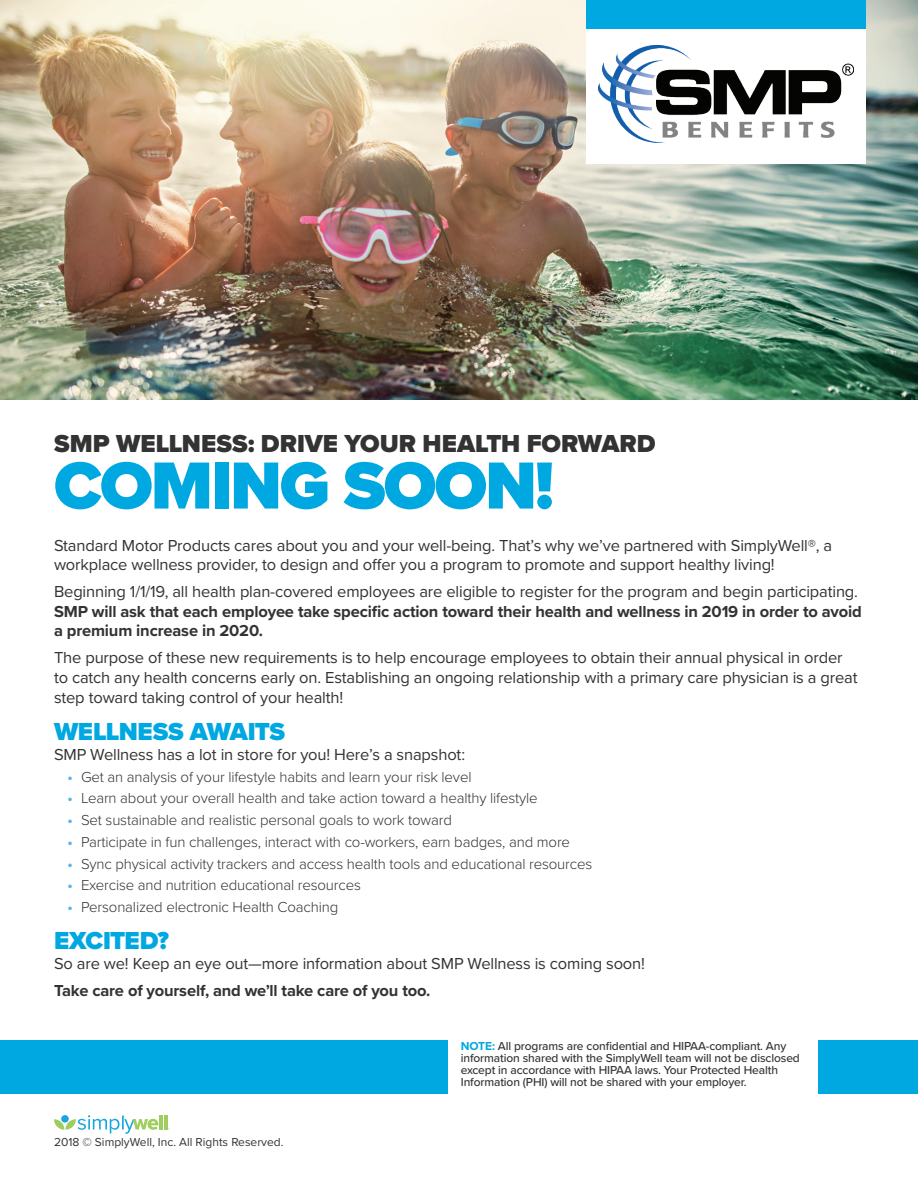
<style>
.page{position:relative;width:918px;height:1188px;background:#fff}
.page>*{position:absolute;margin:0;border:0;box-sizing:border-box;transform-origin:0 0}
.t1{font:900 69px "Proxima Nova";letter-spacing:-.03em;color:#00a8e1}
.t2{font:900 25.5px "Proxima Nova";color:#323332}
.t3{font:900 25.5px "Proxima Nova";letter-spacing:-.015em;color:#00a8e1}
.t4{font:16.5px/19.8px "Proxima Nova";letter-spacing:-.01em;color:#323332}
.t5{font:700 16.5px/19.8px "Proxima Nova";letter-spacing:-.01em;color:#323332}
.t6{font:300 15px "Proxima Nova";letter-spacing:-.01em;color:#323332}
.t7{font:500 12px/12px "Proxima Nova";letter-spacing:-.01em;color:#323332}
.t8{font:12px "Proxima Nova";color:#323332}
.s1{font-weight:700;color:#5ab4e5}
.s2{font-weight:700;color:#00a8e1}
</style>
<div class="page">
<img style="left:0;top:0;width:918px;height:399px">
<div style="left:0;top:1040px;width:448px;height:54px;background:#00a8e1"></div>
<div style="left:819px;top:1040px;width:99px;height:54px;background:#00a8e1"></div>
<svg style="left:54px;top:1115px;width:104px;height:19px"></svg>
<hr style="left:159px;top:1115px;width:4px;height:15px;background:#a0ce5e">
<hr style="left:164px;top:1115px;width:4px;height:15px;background:#a0ce5e">
<div style="left:586px;top:28px;width:280px;height:135px;background:#fff"></div>
<div style="left:586px;top:0;width:280px;height:28px;background:#00a8e1"></div>
<img style="left:598px;top:45px;width:256px;height:98px">
<h2 class="t2" style="left:54px;top:424px;width:603px">SMP WELLNESS: DRIVE YOUR HEALTH FORWARD</h2>
<h1 class="t1" style="left:54px;top:434px;width:502px">COMING SOON!</h1>
<p class="t4" style="left:54px;top:534px;width:780px">Standard Motor Products cares about you and your well-being. That’s why we’ve partnered with SimplyWell®, a workplace wellness provider, to design and offer you a program to promote and support healthy living!</p>
<p class="t4" style="left:54px;top:581px;width:806px">Beginning 1/1/19, all health plan-covered employees are eligible to register for the program and begin participating.</p>
<p class="t5" style="left:54px;top:601px;width:809px">SMP will ask that each employee take specific action toward their health and wellness in 2019 in order to avoid a premium increase in 2020.</p>
<p class="t4" style="left:54px;top:647px;width:805px">The purpose of these new requirements is to help encourage employees to obtain their annual physical in order to catch any health concerns early on. Establishing an ongoing relationship with a primary care physician is a great step toward taking control of your health!</p>
<h2 class="t3" style="left:54px;top:712px;width:233px">WELLNESS AWAITS</h2>
<p class="t4" style="left:54px;top:744px;width:413px">SMP Wellness has a lot in store for you! Here’s a snapshot:</p>
<p class="t6" style="left:68px;top:765px;width:406px"><span class="s1">•</span> Get an analysis of your lifestyle habits and learn your risk level</p>
<p class="t6" style="left:68px;top:787px;width:472px"><span class="s1">•</span> Learn about your overall health and take action toward a healthy lifestyle</p>
<p class="t6" style="left:68px;top:809px;width:386px"><span class="s1">•</span> Set sustainable and realistic personal goals to work toward</p>
<p class="t6" style="left:68px;top:831px;width:504px"><span class="s1">•</span> Participate in fun challenges, interact with co-workers, earn badges, and more</p>
<p class="t6" style="left:68px;top:852px;width:526px"><span class="s1">•</span> Sync physical activity trackers and access health tools and educational resources</p>
<p class="t6" style="left:68px;top:874px;width:295px"><span class="s1">•</span> Exercise and nutrition educational resources</p>
<p class="t6" style="left:68px;top:896px;width:272px"><span class="s1">•</span> Personalized electronic Health Coaching</p>
<h2 class="t3" style="left:54px;top:922px;width:116px">EXCITED?</h2>
<p class="t4" style="left:54px;top:953px;width:592px">So are we! Keep an eye out—more information about SMP Wellness is coming soon!</p>
<p class="t5" style="left:54px;top:980px;width:378px">Take care of yourself, and we’ll take care of you too.</p>
<p class="t8" style="left:54px;top:1133px;width:231px">2018 © SimplyWell, Inc. All Rights Reserved.</p>
<p class="t7" style="left:461px;top:1039px;width:341px"><span class="s2">NOTE:</span> All programs are confidential and HIPAA-compliant. Any information shared with the SimplyWell team will not be disclosed except in accordance with HIPAA laws. Your Protected Health Information (PHI) will not be shared with your employer.</p>
</div>
